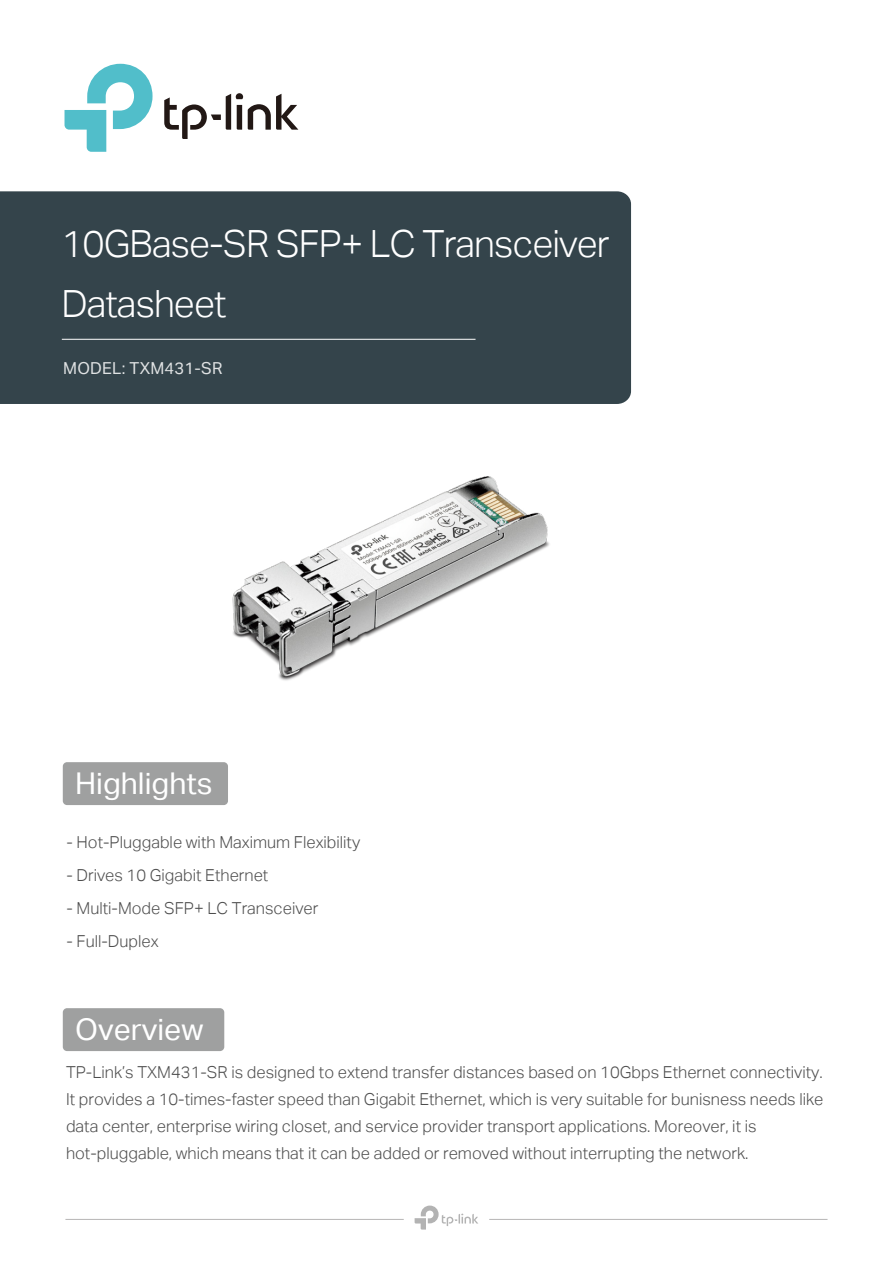
<style>
.page{position:relative;width:893px;height:1263px;background:#fff}
.page>*{position:absolute;margin:0;border:0;box-sizing:border-box;transform-origin:0 0}
.t1{font:37.5px/60.3px "TP Link Aktiv Light";letter-spacing:-.025em;color:#fff}
.t2{font:30px "TP Link Aktiv Regular";color:#fff}
.t3{font:16.5px/27px "TP Link Aktiv Light";color:#4d4d4d}
.t4{font:16.5px "TP Link Aktiv Regular";letter-spacing:.015em;color:rgb(255 255 255/.85)}
</style>
<div class="page">
<div style="left:0;top:191px;width:631px;height:213px;background:#34444b"></div>
<hr style="left:62px;top:339px;width:414px;height:1px;background:#fff">
<div style="left:63px;top:762px;width:165px;height:43px;background:#9fa0a0;border-radius:4px"></div>
<svg style="left:65px;top:64px;width:88px;height:88px"></svg>
<svg style="left:164px;top:93px;width:134px;height:46px"></svg>
<hr style="left:65px;top:1219px;width:339px;height:1px;background:#b6b5b5">
<hr style="left:489px;top:1219px;width:338px;height:1px;background:#b6b5b5">
<svg style="left:415px;top:1205px;width:63px;height:24px"></svg>
<div style="left:63px;top:1008px;width:161px;height:43px;background:#9fa0a0;border-radius:4px"></div>
<img style="left:232px;top:476px;width:318px;height:205px">
<h1 class="t1" style="left:61px;top:214px;width:550px">10GBase-SR SFP+ LC Transceiver<br>Datasheet</h1>
<p class="t4" style="left:63px;top:358px;width:161px">MODEL: TXM431-SR</p>
<h2 class="t2" style="left:75px;top:766px;width:139px">Highlights</h2>
<p class="t3" style="left:66px;top:828px;width:295px">- Hot-Pluggable with Maximum Flexibility</p>
<p class="t3" style="left:66px;top:861px;width:203px">- Drives 10 Gigabit Ethernet</p>
<p class="t3" style="left:66px;top:894px;width:253px">- Multi-Mode SFP+ LC Transceiver</p>
<p class="t3" style="left:66px;top:927px;width:94px">- Full-Duplex</p>
<h2 class="t2" style="left:75px;top:1012px;width:130px">Overview</h2>
<p class="t3" style="left:66px;top:1058px;width:759px">TP-Link’s TXM431-SR is designed to extend transfer distances based on 10Gbps Ethernet connectivity.<br>It provides a 10-times-faster speed than Gigabit Ethernet, which is very suitable for bunisness needs like data center, enterprise wiring closet, and service provider transport applications. Moreover, it is hot-pluggable, which means that it can be added or removed without interrupting the network.</p>
</div>
